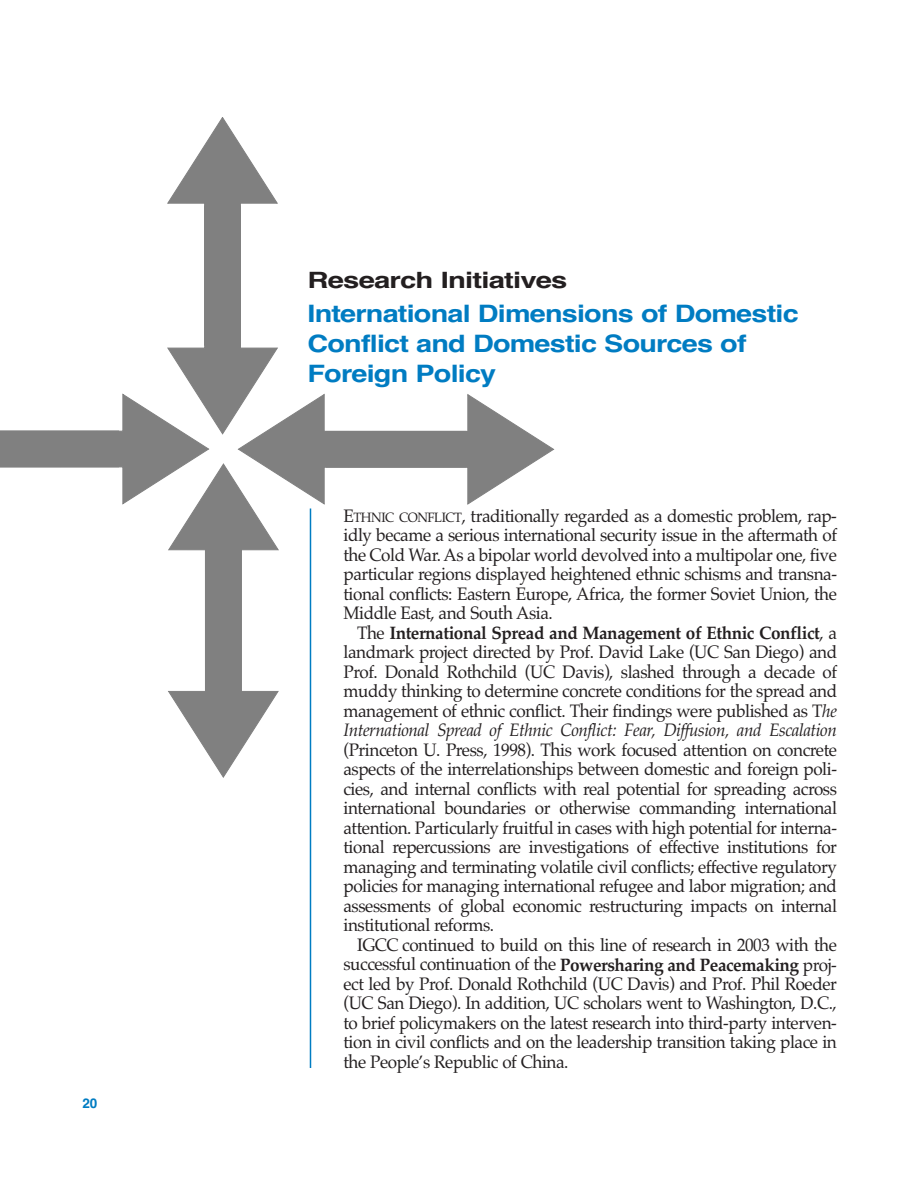
<style>
.page{position:relative;width:918px;height:1188px;background:#fff}
.page>*{position:absolute;margin:0;border:0;box-sizing:border-box;transform-origin:0 0}
.t1{font:700 24px/30px "Helvetica";letter-spacing:-.03em;color:#007cc2;scale:1.2 1}
.t2{font:700 22.5px "Helvetica";letter-spacing:-.03em;color:#231f20;scale:1.3 1}
.t3{font:18px/19.5px "Palatino";letter-spacing:-.025em;color:#231f20;text-align:justify;scale:.95 1}
.t4{font:700 13.5px "Helvetica";color:#007cc2}
.s1{font-size:13.5px}
.s2{font-weight:700}
.s3{font-style:italic}
</style>
<div class="page">
<svg style="left:0;top:117px;width:554px;height:661px"></svg>
<hr style="left:310px;top:508px;width:1px;height:560px;background:#007cc2">
<p class="t4" style="left:82px;top:1099px;width:17px">20</p>
<p class="t2" style="left:308px;top:272px;width:201px">Research Initiatives</p>
<h1 class="t1" style="left:308px;top:301px;width:411px">International Dimensions of Domestic<br>Conflict and Domestic Sources of<br>Foreign Policy</h1>
<p class="t3" style="left:344px;top:508px;width:521px">E<span class="s1">THNIC CONFLICT</span>, traditionally regarded as a domestic problem, rap&shy;idly became a serious international security issue in the aftermath of the Cold War. As a bipolar world devolved into a multipolar one, five particular regions displayed heightened ethnic schisms and transna&shy;tional conflicts: Eastern Europe, Africa, the former Soviet Union, the Middle East, and South Asia.</p>
<p class="t3" style="left:343px;top:625px;width:521px;text-indent:14px">The <span class="s2">International Spread and Management of Ethnic Conflict</span>, a landmark project directed by Prof. David Lake (UC San Diego) and Prof. Donald Rothchild (UC Davis), slashed through a decade of muddy thinking to determine concrete conditions for the spread and management of ethnic conflict. Their findings were published as T<span class="s3">he International Spread of Ethnic Conflict: Fear, Diffusion, and Escalation</span></p>
<p class="t3" style="left:344px;top:742px;width:521px">(Princeton U. Press, 1998). This work focused attention on concrete aspects of the interrelationships between domestic and foreign poli&shy;cies, and internal conflicts with real potential for spreading across international boundaries or otherwise commanding international attention. Particularly fruitful in cases with high potential for interna&shy;tional repercussions are investigations of effective institutions for managing and terminating volatile civil conflicts; effective regulatory policies for managing international refugee and labor migration; and assessments of global economic restructuring impacts on internal institutional reforms.</p>
<p class="t3" style="left:343px;top:937px;width:521px;text-indent:14px">IGCC continued to build on this line of research in 2003 with the successful continuation of the <span class="s2">Powersharing and Peacemaking</span> proj&shy;ect led by Prof. Donald Rothchild (UC Davis) and Prof. Phil Roeder (UC San Diego). In addition, UC scholars went to Washington, D.C., to brief policymakers on the latest research into third-party interven&shy;tion in civil conflicts and on the leadership transition taking place in the People’s Republic of China.</p>
</div>
